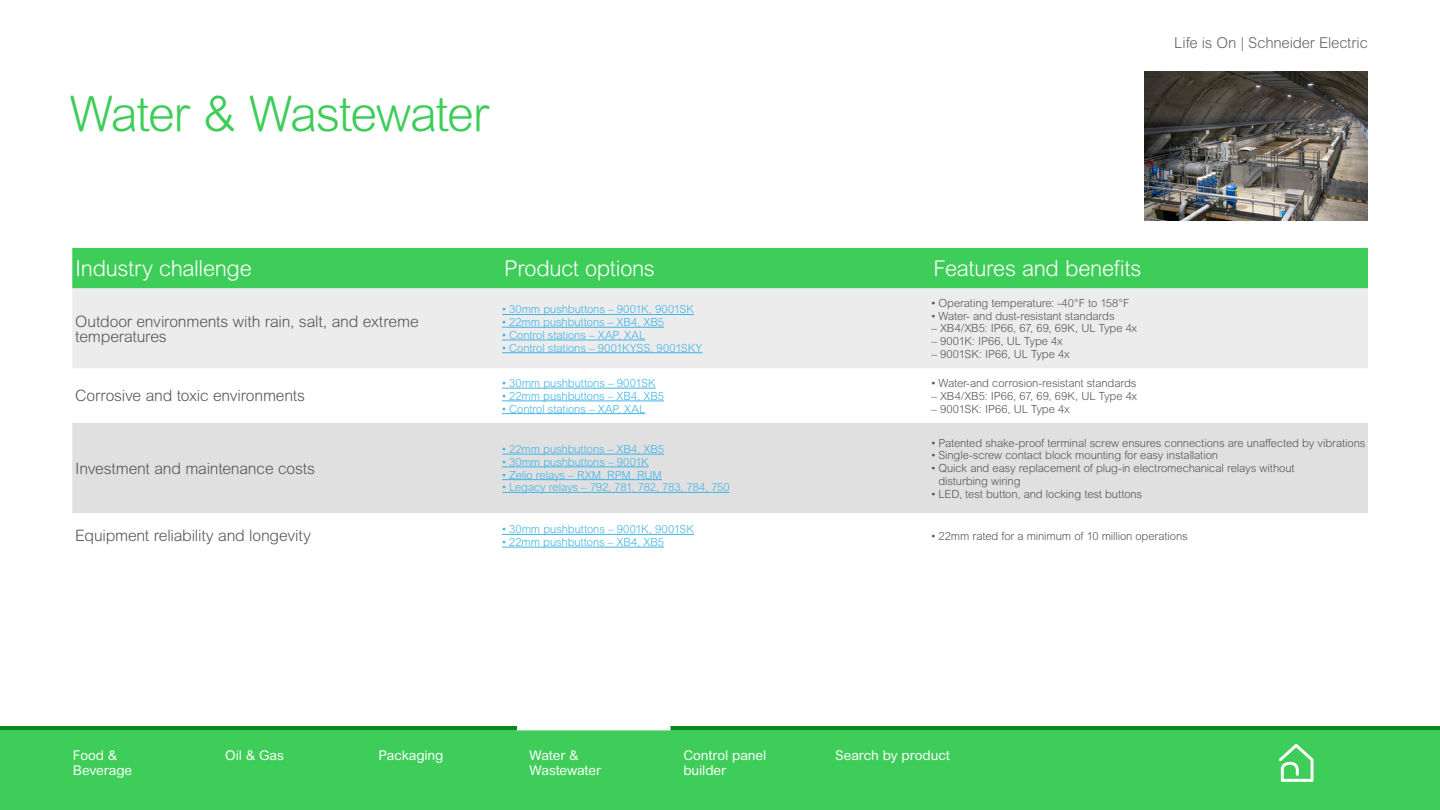
<style>
.page{position:relative;width:1440px;height:810px;background:#fff}
.page>*{position:absolute;margin:0;border:0;box-sizing:border-box;transform-origin:0 0}
.t1{font:300 48.75px "Arial Rounded MT Pro";letter-spacing:-.035em;color:#3dcd58}
.t2{font:300 21.9px "Arial Rounded MT Pro";letter-spacing:-.015em;color:#fff}
.t3{font:300 15.75px/15px "Arial Rounded MT Pro";letter-spacing:-.01em;color:#575756}
.t4{font:300 15px "Arial Rounded MT Pro";letter-spacing:-.01em;color:#626469}
.t5{font:13.5px/15.8px "Arial Rounded MT Pro";letter-spacing:-.01em;color:#fff}
.t6{font:300 11.25px/12.8px "Arial Rounded MT Pro";letter-spacing:-.01em;color:#575756}
.t7{font:300 11.25px "Arial Rounded MT Pro";letter-spacing:-.01em;color:#42b4e6}
</style>
<div class="page">
<div style="left:0;top:726px;width:1440px;height:84px;background:#3dcd58"></div>
<hr style="left:0;top:726px;width:1440px;height:4px;background:#0c881e">
<svg style="left:1279px;top:744px;width:35px;height:38px"></svg>
<svg style="left:517px;top:726px;width:153px;height:4px"></svg>
<div style="left:72px;top:248px;width:1296px;height:40px;background:#3dcd58"></div>
<div style="left:72px;top:288px;width:1296px;height:80px;background:#ececed"></div>
<div style="left:72px;top:423px;width:1296px;height:90px;background:#e0e0e1"></div>
<hr style="left:502px;top:314px;width:192px;height:1px;background:#42b4e6">
<hr style="left:502px;top:327px;width:162px;height:1px;background:#42b4e6">
<hr style="left:502px;top:340px;width:143px;height:1px;background:#42b4e6">
<hr style="left:502px;top:352px;width:200px;height:1px;background:#42b4e6">
<hr style="left:502px;top:388px;width:154px;height:1px;background:#42b4e6">
<hr style="left:502px;top:401px;width:162px;height:1px;background:#42b4e6">
<hr style="left:502px;top:413px;width:143px;height:1px;background:#42b4e6">
<hr style="left:502px;top:454px;width:162px;height:1px;background:#42b4e6">
<hr style="left:502px;top:467px;width:147px;height:1px;background:#42b4e6">
<hr style="left:502px;top:479px;width:160px;height:1px;background:#42b4e6">
<hr style="left:502px;top:492px;width:228px;height:1px;background:#42b4e6">
<hr style="left:502px;top:534px;width:192px;height:1px;background:#42b4e6">
<hr style="left:502px;top:547px;width:162px;height:1px;background:#42b4e6">
<img style="left:1144px;top:71px;width:224px;height:150px">
<h1 class="t1" style="left:70px;top:85px;width:421px">Water &amp; Wastewater</h1>
<h3 class="t4" style="left:1174px;top:34px;width:195px">Life is On | Schneider Electric</h3>
<h2 class="t2" style="left:75px;top:256px;width:178px">Industry challenge</h2>
<h2 class="t2" style="left:504px;top:256px;width:152px">Product options</h2>
<h2 class="t2" style="left:934px;top:256px;width:210px">Features and benefits</h2>
<h3 class="t3" style="left:75px;top:314px;width:345px">Outdoor environments with rain, salt, and extreme temperatures</h3>
<p class="t6" style="left:931px;top:297px;width:199px">• Operating temperature: -40°F to 158°F</p>
<p class="t6" style="left:931px;top:310px;width:185px">• Water- and dust-resistant standards</p>
<p class="t6" style="left:931px;top:323px;width:207px">– XB4/XB5: IP66, 67, 69, 69K, UL Type 4x</p>
<p class="t6" style="left:931px;top:335px;width:133px">– 9001K: IP66, UL Type 4x</p>
<p class="t6" style="left:931px;top:348px;width:140px">– 9001SK: IP66, UL Type 4x</p>
<p class="t7" style="left:502px;top:303px;width:193px">• 30mm pushbuttons – 9001K, 9001SK</p>
<p class="t7" style="left:502px;top:316px;width:164px">• 22mm pushbuttons – XB4, XB5</p>
<p class="t7" style="left:502px;top:328px;width:145px">• Control stations – XAP, XAL</p>
<p class="t7" style="left:502px;top:341px;width:202px">• Control stations – 9001KYSS, 9001SKY</p>
<h3 class="t3" style="left:75px;top:389px;width:231px">Corrosive and toxic environments</h3>
<p class="t7" style="left:502px;top:377px;width:155px">• 30mm pushbuttons – 9001SK</p>
<p class="t7" style="left:502px;top:389px;width:164px">• 22mm pushbuttons – XB4, XB5</p>
<p class="t7" style="left:502px;top:402px;width:145px">• Control stations – XAP, XAL</p>
<p class="t6" style="left:931px;top:377px;width:207px">• Water-and corrosion-resistant standards</p>
<p class="t6" style="left:931px;top:390px;width:207px">– XB4/XB5: IP66, 67, 69, 69K, UL Type 4x</p>
<p class="t6" style="left:931px;top:403px;width:140px">– 9001SK: IP66, UL Type 4x</p>
<h3 class="t3" style="left:75px;top:461px;width:241px">Investment and maintenance costs</h3>
<p class="t7" style="left:502px;top:443px;width:164px">• 22mm pushbuttons – XB4, XB5</p>
<p class="t7" style="left:502px;top:455px;width:148px">• 30mm pushbuttons – 9001K</p>
<p class="t7" style="left:502px;top:468px;width:161px">• Zelio relays – RXM, RPM, RUM</p>
<p class="t7" style="left:502px;top:481px;width:229px">• Legacy relays – 792, 781, 782, 783, 784, 750</p>
<h3 class="t3" style="left:75px;top:529px;width:237px">Equipment reliability and longevity</h3>
<p class="t7" style="left:502px;top:523px;width:193px">• 30mm pushbuttons – 9001K, 9001SK</p>
<p class="t7" style="left:502px;top:536px;width:164px">• 22mm pushbuttons – XB4, XB5</p>
<p class="t6" style="left:931px;top:437px;width:436px">• Patented shake-proof terminal screw ensures connections are unaffected by vibrations</p>
<p class="t6" style="left:931px;top:450px;width:288px">• Single-screw contact block mounting for easy installation</p>
<p class="t6" style="left:938px;top:462px;width:358px;text-indent:-7px">• Quick and easy replacement of plug-in electromechanical relays without disturbing wiring</p>
<p class="t6" style="left:931px;top:488px;width:212px">• LED, test button, and locking test buttons</p>
<p class="t6" style="left:931px;top:530px;width:258px">• 22mm rated for a minimum of 10 million operations</p>
<p class="t5" style="left:73px;top:747px;width:46px">Food &amp;</p>
<p class="t5" style="left:225px;top:747px;width:60px">Oil &amp; Gas</p>
<p class="t5" style="left:379px;top:747px;width:66px">Packaging</p>
<p class="t5" style="left:835px;top:747px;width:116px">Search by product</p>
<p class="t5" style="left:73px;top:763px;width:61px">Beverage</p>
<p class="t5" style="left:530px;top:747px;width:73px">Water &amp;<br>Wastewater</p>
<p class="t5" style="left:683px;top:747px;width:84px">Control panel builder</p>
</div>
